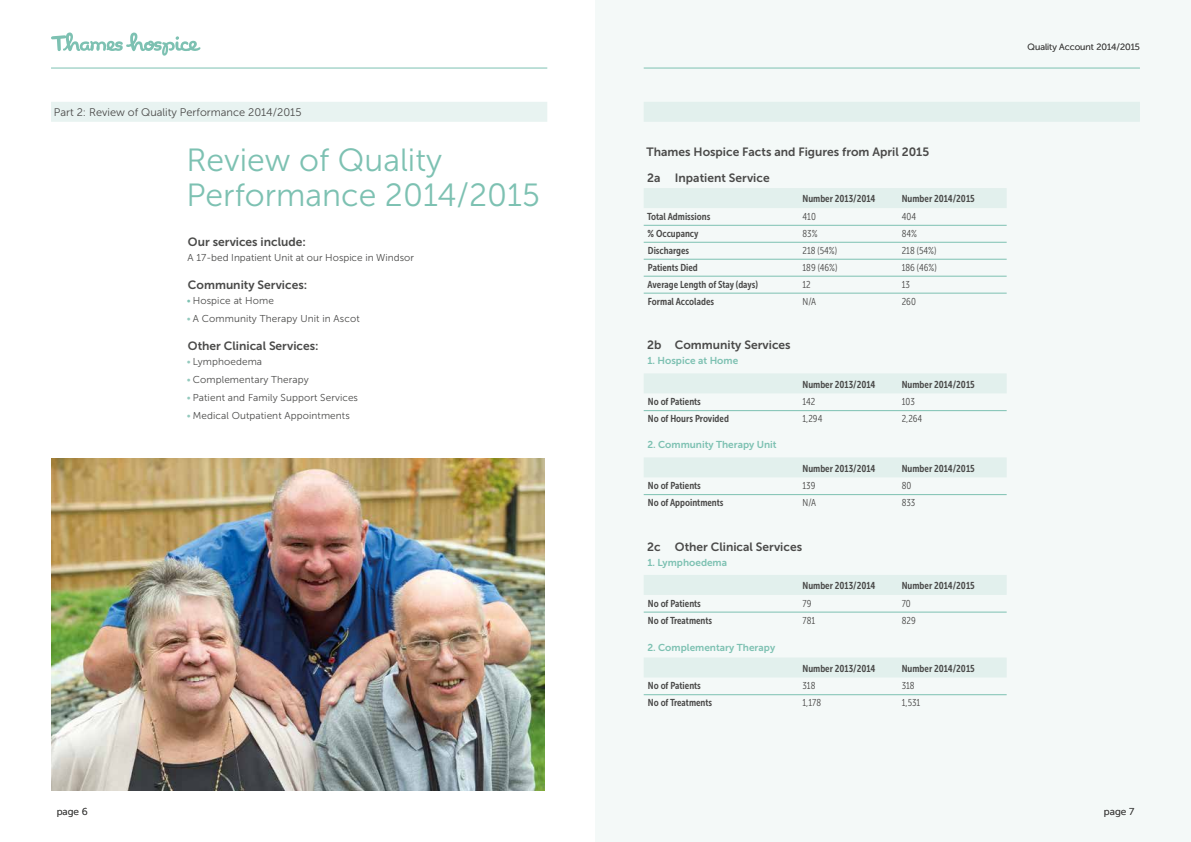
<style>
.page{position:relative;width:1191px;height:842px;background:#fff}
.page>*{position:absolute;margin:0;border:0;box-sizing:border-box;transform-origin:0 0}
.t1{font:32px/35px "Museo Sans 300";color:#7dc1b2}
.t2{font:12px/25.3px "Museo Sans 700";color:#4a4a49}
.t3{font:11px "Museo Sans 300";color:#4a4a49}
.t4{font:10px "Museo Sans Cond 700";color:#4a4a49}
.t5{font:10px "Museo Sans 300";letter-spacing:.01em;color:#4a4a49}
.t6{font:10px "Museo Sans Cond 300";color:#4a4a49}
.t7{font:10px "Museo Sans 700";color:#7dc1b2}
.t8{font:9px "Museo Sans 300";color:#4a4a49}
.s1{color:#7dc1b2}
.s2{color:#94cabe}
</style>
<div class="page">
<div style="left:595px;top:0;width:596px;height:842px;background:#f4f9f8"></div>
<div style="left:643px;top:188px;width:363px;height:20px;background:#e2f0ed"></div>
<hr style="left:643px;top:225px;width:363px;height:1px;background:#7dc1b2">
<hr style="left:643px;top:242px;width:363px;height:1px;background:#7dc1b2">
<hr style="left:643px;top:259px;width:363px;height:1px;background:#7dc1b2">
<hr style="left:643px;top:276px;width:363px;height:1px;background:#7dc1b2">
<hr style="left:643px;top:293px;width:363px;height:1px;background:#7dc1b2">
<div style="left:643px;top:373px;width:363px;height:20px;background:#e2f0ed"></div>
<hr style="left:643px;top:410px;width:363px;height:1px;background:#7dc1b2">
<div style="left:643px;top:457px;width:363px;height:20px;background:#e2f0ed"></div>
<hr style="left:643px;top:494px;width:363px;height:1px;background:#7dc1b2">
<div style="left:643px;top:575px;width:363px;height:20px;background:#e2f0ed"></div>
<hr style="left:643px;top:612px;width:363px;height:1px;background:#7dc1b2">
<div style="left:643px;top:657px;width:363px;height:20px;background:#e2f0ed"></div>
<hr style="left:643px;top:694px;width:363px;height:1px;background:#7dc1b2">
<div style="left:51px;top:102px;width:496px;height:20px;background:#e8f3f1"></div>
<div style="left:643px;top:102px;width:497px;height:20px;background:#e2f0ed"></div>
<img style="left:51px;top:458px;width:493px;height:333px">
<hr style="left:643px;top:68px;width:497px;height:1px;background:#7dc1b2">
<hr style="left:51px;top:68px;width:496px;height:1px;background:#7dc1b2">
<svg style="left:51px;top:32px;width:149px;height:24px"></svg>
<p class="t3" style="left:54px;top:106px;width:249px">Part 2: Review of Quality Performance 2014/2015</p>
<h1 class="t1" style="left:186px;top:143px;width:355px">Review of Quality<br>Performance 2014/2015</h1>
<p class="t2" style="left:188px;top:229px;width:119px">Our services include:</p>
<p class="t5" style="left:188px;top:252px;width:228px">A 17-bed Inpatient Unit at our Hospice in Windsor</p>
<p class="t2" style="left:188px;top:272px;width:121px">Community Services:</p>
<p class="t5" style="left:187px;top:295px;width:88px"><span class="s1">•</span> Hospice at Home</p>
<p class="t5" style="left:187px;top:313px;width:174px"><span class="s2">•</span> A Community Therapy Unit in Ascot</p>
<p class="t2" style="left:188px;top:334px;width:132px">Other Clinical Services:</p>
<p class="t5" style="left:187px;top:357px;width:77px"><span class="s2">•</span> Lymphoedema</p>
<p class="t5" style="left:187px;top:375px;width:123px"><span class="s2">•</span> Complementary Therapy</p>
<p class="t5" style="left:187px;top:392px;width:173px"><span class="s2">•</span> Patient and Family Support Services</p>
<p class="t5" style="left:187px;top:410px;width:164px"><span class="s2">•</span> Medical Outpatient Appointments</p>
<p class="t2" style="left:646px;top:140px;width:284px">Thames Hospice Facts and Figures from April 2015<br>2a Inpatient Service</p>
<p class="t4" style="left:802px;top:193px;width:74px">Number 2013/2014</p>
<p class="t4" style="left:901px;top:193px;width:75px">Number 2014/2015</p>
<p class="t4" style="left:647px;top:211px;width:65px">Total Admissions</p>
<p class="t6" style="left:802px;top:211px;width:15px">410</p>
<p class="t6" style="left:901px;top:211px;width:16px">404</p>
<p class="t4" style="left:647px;top:228px;width:53px">% Occupancy</p>
<p class="t6" style="left:802px;top:228px;width:17px">83%</p>
<p class="t6" style="left:901px;top:228px;width:17px">84%</p>
<p class="t4" style="left:648px;top:245px;width:43px">Discharges</p>
<p class="t6" style="left:802px;top:245px;width:36px">218 (54%)</p>
<p class="t6" style="left:901px;top:245px;width:36px">218 (54%)</p>
<p class="t4" style="left:648px;top:262px;width:51px">Patients Died</p>
<p class="t6" style="left:802px;top:262px;width:36px">189 (46%)</p>
<p class="t6" style="left:901px;top:262px;width:36px">186 (46%)</p>
<p class="t4" style="left:647px;top:279px;width:112px">Average Length of Stay (days)</p>
<p class="t6" style="left:802px;top:279px;width:10px">12</p>
<p class="t6" style="left:901px;top:279px;width:10px">13</p>
<p class="t4" style="left:648px;top:296px;width:68px">Formal Accolades</p>
<p class="t6" style="left:802px;top:296px;width:15px">N/A</p>
<p class="t6" style="left:901px;top:296px;width:16px">260</p>
<p class="t2" style="left:647px;top:332px;width:145px">2b Community Services</p>
<p class="t7" style="left:647px;top:355px;width:92px">1. Hospice at Home</p>
<p class="t4" style="left:802px;top:379px;width:74px">Number 2013/2014</p>
<p class="t4" style="left:901px;top:379px;width:75px">Number 2014/2015</p>
<p class="t4" style="left:648px;top:396px;width:55px">No of Patients</p>
<p class="t6" style="left:802px;top:396px;width:14px">142</p>
<p class="t6" style="left:901px;top:396px;width:15px">103</p>
<p class="t4" style="left:648px;top:413px;width:83px">No of Hours Provided</p>
<p class="t6" style="left:802px;top:413px;width:21px">1,294</p>
<p class="t6" style="left:901px;top:413px;width:22px">2,264</p>
<p class="t7" style="left:647px;top:439px;width:131px">2. Community Therapy Unit</p>
<p class="t4" style="left:802px;top:463px;width:74px">Number 2013/2014</p>
<p class="t4" style="left:901px;top:463px;width:75px">Number 2014/2015</p>
<p class="t4" style="left:648px;top:480px;width:55px">No of Patients</p>
<p class="t6" style="left:802px;top:480px;width:14px">139</p>
<p class="t6" style="left:901px;top:480px;width:11px">80</p>
<p class="t4" style="left:648px;top:497px;width:77px">No of Appointments</p>
<p class="t6" style="left:802px;top:497px;width:15px">N/A</p>
<p class="t6" style="left:901px;top:497px;width:15px">833</p>
<p class="t2" style="left:647px;top:534px;width:156px">2c Other Clinical Services</p>
<p class="t7" style="left:647px;top:557px;width:81px">1. Lymphoedema</p>
<p class="t4" style="left:802px;top:580px;width:74px">Number 2013/2014</p>
<p class="t4" style="left:901px;top:580px;width:75px">Number 2014/2015</p>
<p class="t4" style="left:648px;top:598px;width:55px">No of Patients</p>
<p class="t6" style="left:802px;top:598px;width:10px">79</p>
<p class="t6" style="left:901px;top:598px;width:11px">70</p>
<p class="t4" style="left:648px;top:615px;width:66px">No of Treatments</p>
<p class="t6" style="left:802px;top:615px;width:14px">781</p>
<p class="t6" style="left:901px;top:615px;width:15px">829</p>
<p class="t7" style="left:647px;top:642px;width:129px">2. Complementary Therapy</p>
<p class="t4" style="left:802px;top:663px;width:74px">Number 2013/2014</p>
<p class="t4" style="left:901px;top:663px;width:75px">Number 2014/2015</p>
<p class="t4" style="left:648px;top:680px;width:55px">No of Patients</p>
<p class="t6" style="left:802px;top:680px;width:14px">318</p>
<p class="t6" style="left:901px;top:680px;width:14px">318</p>
<p class="t4" style="left:648px;top:697px;width:66px">No of Treatments</p>
<p class="t6" style="left:802px;top:697px;width:20px">1,178</p>
<p class="t6" style="left:901px;top:697px;width:20px">1,531</p>
<p class="t8" style="left:1027px;top:42px;width:114px">Quality Account 2014/2015</p>
<p class="t5" style="left:57px;top:807px;width:33px">page 6</p>
<p class="t5" style="left:1104px;top:807px;width:32px">page 7</p>
</div>
